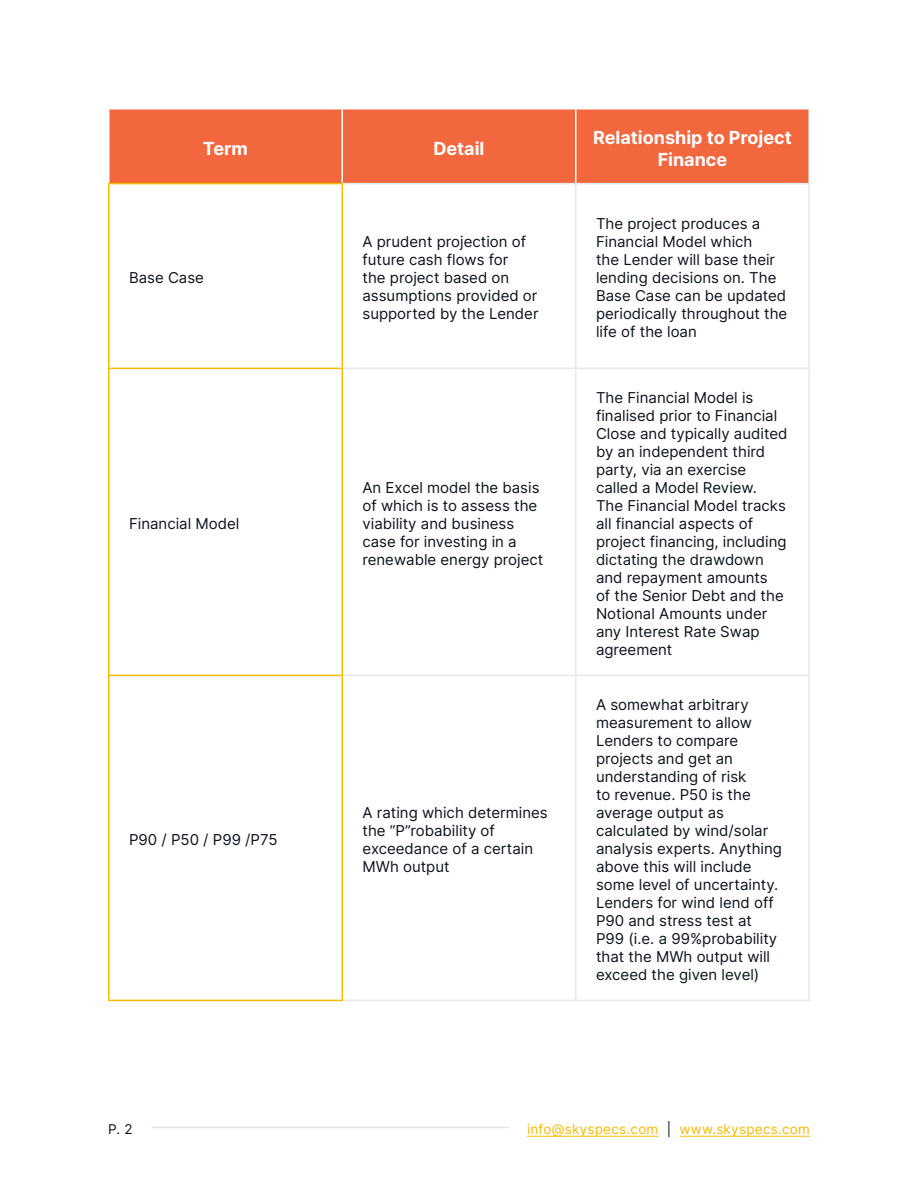
<style>
.page{position:relative;width:918px;height:1188px;background:#fff}
.page>*{position:absolute;margin:0;border:0;box-sizing:border-box;transform-origin:0 0}
.t1{font:700 18px/21.6px "Inter";color:#fff;text-align:center}
.Table_Body_Text{font:15px/18px "Inter";color:#0c131f}
.t2{font:13.5px "Inter";letter-spacing:.02em;color:#faba00}
.t3{font:13.5px "Inter";color:#0c131f}
.s1{color:#0c131f}
</style>
<div class="page">
<hr style="left:527px;top:1136px;width:132px;height:1px;background:#faba00">
<hr style="left:680px;top:1136px;width:130px;height:1px;background:#faba00">
<hr style="left:151px;top:1127px;width:359px;height:1px;background:#e7e8e9">
<div style="left:110px;top:110px;width:698px;height:73px;background:#f2673d"></div>
<hr style="left:342px;top:110px;width:1px;height:73px;background:#fff">
<hr style="left:575px;top:110px;width:1px;height:73px;background:#fff">
<hr style="left:343px;top:183px;width:233px;height:1px;background:#e7e8e9">
<hr style="left:576px;top:183px;width:234px;height:1px;background:#e7e8e9">
<hr style="left:575px;top:184px;width:1px;height:184px;background:#e7e8e9">
<hr style="left:808px;top:184px;width:2px;height:184px;background:#e7e8e9">
<hr style="left:343px;top:368px;width:233px;height:1px;background:#e7e8e9">
<hr style="left:576px;top:368px;width:234px;height:1px;background:#e7e8e9">
<hr style="left:575px;top:369px;width:1px;height:306px;background:#e7e8e9">
<hr style="left:808px;top:369px;width:2px;height:306px;background:#e7e8e9">
<hr style="left:343px;top:675px;width:233px;height:1px;background:#e7e8e9">
<hr style="left:576px;top:675px;width:234px;height:1px;background:#e7e8e9">
<hr style="left:575px;top:676px;width:1px;height:324px;background:#e7e8e9">
<hr style="left:808px;top:676px;width:2px;height:324px;background:#e7e8e9">
<hr style="left:343px;top:1000px;width:233px;height:1px;background:#e7e8e9">
<hr style="left:576px;top:1000px;width:234px;height:1px;background:#e7e8e9">
<hr style="left:108px;top:183px;width:235px;height:1px;background:#faba00">
<hr style="left:108px;top:184px;width:2px;height:184px;background:#faba00">
<hr style="left:342px;top:184px;width:1px;height:184px;background:#faba00">
<hr style="left:108px;top:368px;width:235px;height:1px;background:#faba00">
<hr style="left:108px;top:369px;width:2px;height:306px;background:#faba00">
<hr style="left:342px;top:369px;width:1px;height:306px;background:#faba00">
<hr style="left:108px;top:675px;width:235px;height:1px;background:#faba00">
<hr style="left:108px;top:676px;width:2px;height:324px;background:#faba00">
<hr style="left:342px;top:676px;width:1px;height:324px;background:#faba00">
<hr style="left:108px;top:1000px;width:235px;height:1px;background:#faba00">
<p class="t1" style="left:203px;top:137px;width:47px">Term</p>
<p class="t1" style="left:433px;top:137px;width:53px">Detail</p>
<p class="t1" style="left:593px;top:126px;width:200px">Relationship to Project<br>Finance</p>
<p class="Table_Body_Text" style="left:129px;top:268px;width:76px">Base Case</p>
<p class="Table_Body_Text" style="left:129px;top:514px;width:112px">Financial Model</p>
<p class="Table_Body_Text" style="left:129px;top:830px;width:150px">P90 / P50 / P99 /P75</p>
<p class="Table_Body_Text" style="left:363px;top:232px;width:178px">A prudent projection of future cash flows for<br>the project based on assumptions provided or supported by the Lender</p>
<p class="Table_Body_Text" style="left:363px;top:478px;width:182px">An Excel model the basis of which is to assess the viability and business case for investing in a renewable energy project</p>
<p class="Table_Body_Text" style="left:363px;top:803px;width:187px">A rating which determines the “P”robability of exceedance of a certain<br>MWh output</p>
<p class="Table_Body_Text" style="left:596px;top:214px;width:193px">The project produces a<br>Financial Model which<br>the Lender will base their lending decisions on. The<br>Base Case can be updated periodically throughout the life of the loan</p>
<p class="Table_Body_Text" style="left:596px;top:388px;width:193px">The Financial Model is finalised prior to Financial<br>Close and typically audited by an independent third party, via an exercise called a Model Review.<br>The Financial Model tracks all financial aspects of project financing, including dictating the drawdown and repayment amounts<br>of the Senior Debt and the<br>Notional Amounts under any Interest Rate Swap agreement</p>
<p class="Table_Body_Text" style="left:596px;top:695px;width:188px">A somewhat arbitrary measurement to allow<br>Lenders to compare projects and get an understanding of risk<br>to revenue. P50 is the average output as calculated by wind/solar analysis experts. Anything above this will include some level of uncertainty.<br>Lenders for wind lend off<br>P90 and stress test at<br>P99 (i.e. a 99%probability that the MWh output will exceed the given level)</p>
<p class="t3" style="left:108px;top:1119px;width:26px">P. 2</p>
<p class="t2" style="left:527px;top:1119px;width:284px">info@skyspecs.com <span class="s1">|</span> www.skyspecs.com</p>
</div>
